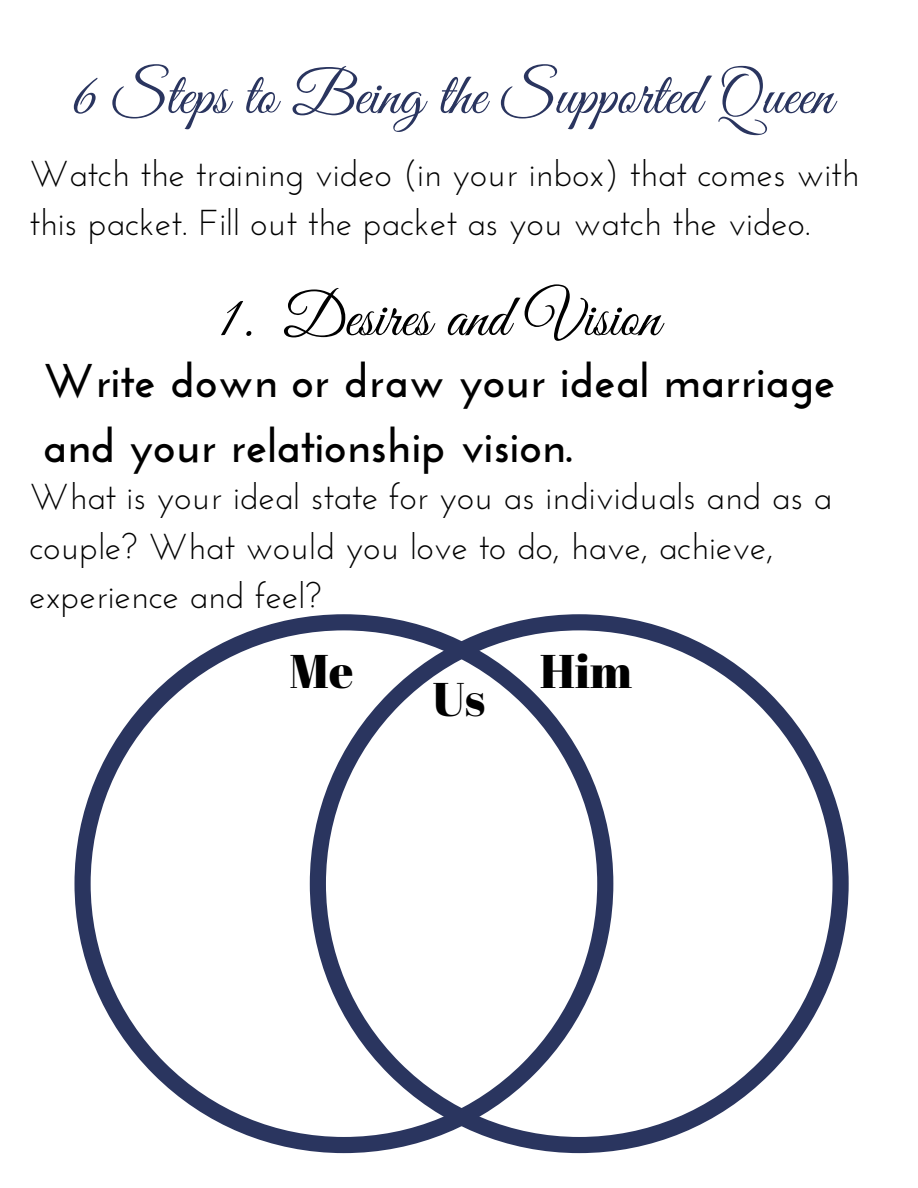
<style>
.page{position:relative;width:918px;height:1188px;background:#fff}
.page>*{position:absolute;margin:0;border:0;box-sizing:border-box;transform-origin:0 0}
.t1{font:60px "Great Vibes";color:#2a355f}
.t2{font:60px "Great Vibes";color:#000}
.t3{font:700 47.25px/65.2px "Josefin Sans";color:#000}
.t4{font:47.25px "Abril Fatface";color:#000}
.t5{font:36px/49.5px "Josefin Sans";color:#000}
</style>
<div class="page">
<svg style="left:74px;top:616px;width:236px;height:535px"></svg>
<svg style="left:310px;top:614px;width:539px;height:539px"></svg>
<h1 class="t1" style="left:72px;top:62px;width:763px">6 Steps to Being the Supported Queen</h1>
<p class="t5" style="left:29px;top:152px;width:831px">Watch the training video (in your inbox) that comes with this packet. Fill out the packet as you watch the video.</p>
<h1 class="t2" style="left:218px;top:284px;width:444px">1. Desires and Vision</h1>
<h2 class="t3" style="left:43px;top:353px;width:794px">Write down or draw your ideal marriage and your relationship vision.</h2>
<p class="t5" style="left:29px;top:475px;width:804px">What is your ideal state for you as individuals and as a couple? What would you love to do, have, achieve, experience and feel?</p>
<h2 class="t4" style="left:290px;top:638px;width:66px">Me</h2>
<h2 class="t4" style="left:540px;top:638px;width:94px">Him</h2>
<h2 class="t4" style="left:433px;top:666px;width:54px">Us</h2>
</div>
